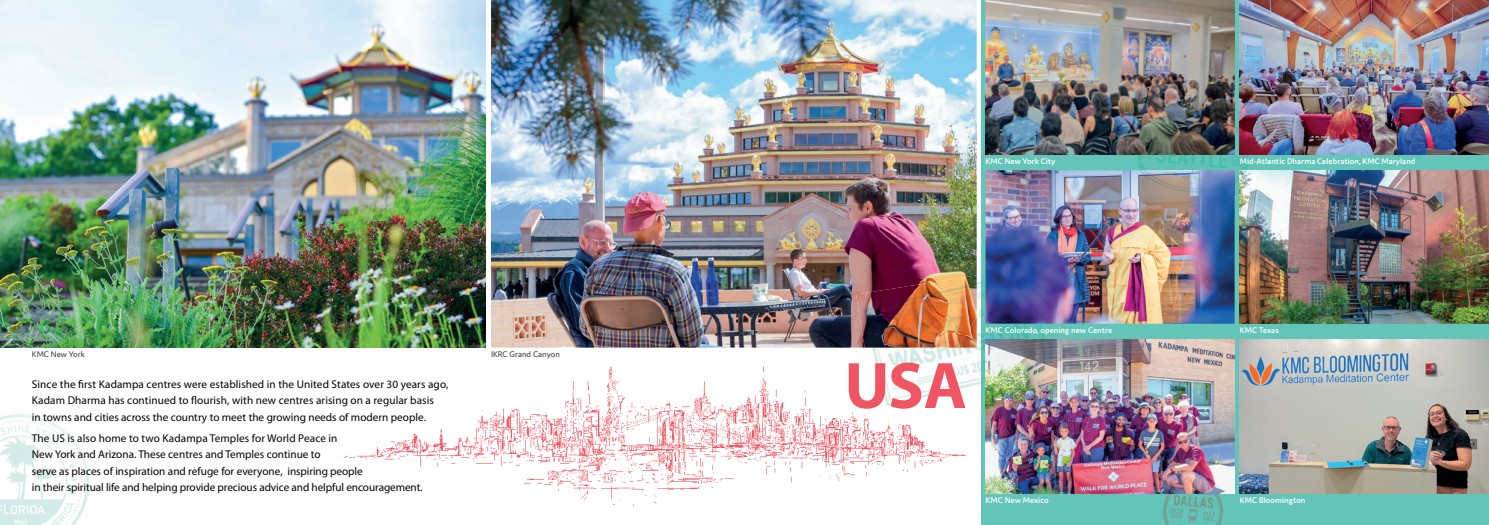
<style>
.page{position:relative;width:1489px;height:525px;background:#fff}
.page>*{position:absolute;margin:0;border:0;box-sizing:border-box;transform-origin:0 0}
.t1{font:700 66.25px "Myriad Pro";color:#ef5562}
.t2{font:11.25px/16.2px "Myriad Pro";color:#060101}
.t3{font:600 8.75px "Domus";color:#fff}
.t4{font:8.75px "Domus";color:#383f40}
</style>
<div class="page">
<img style="left:0;top:414px;width:89px;height:110px">
<div style="left:981px;top:0;width:507px;height:524px;background:#62c5b7"></div>
<img style="left:0;top:0;width:485px;height:347px">
<img style="left:491px;top:0;width:485px;height:347px">
<img style="left:343px;top:366px;width:623px;height:141px">
<img style="left:864px;top:274px;width:117px;height:125px">
<img style="left:981px;top:280px;width:79px;height:104px">
<img style="left:856px;top:275px;width:120px;height:72px">
<img style="left:867px;top:365px;width:99px;height:48px">
<img style="left:1239px;top:339px;width:249px;height:154px">
<img style="left:985px;top:170px;width:249px;height:153px">
<img style="left:1138px;top:109px;width:116px;height:86px">
<img style="left:1138px;top:170px;width:96px;height:25px">
<img style="left:985px;top:0;width:249px;height:154px">
<img style="left:1239px;top:0;width:249px;height:154px">
<img style="left:1154px;top:493px;width:74px;height:31px">
<img style="left:985px;top:339px;width:249px;height:154px">
<img style="left:1239px;top:170px;width:249px;height:153px">
<p class="t4" style="left:32px;top:349px;width:54px">KMC New York</p>
<p class="t4" style="left:491px;top:349px;width:70px">IKRC Grand Canyon</p>
<p class="t2" style="left:32px;top:375px;width:418px">Since the rst Kadampa centres were established in the United States over 30 years ago,<br>Kadam Dharma has continued to ourish, with new centres arising on a regular basis<br>in towns and cities across the country to meet the growing needs of modern people.</p>
<p class="t2" style="left:32px;top:430px;width:392px">The US is also home to two Kadampa Temples for World Peace in<br>New York and Arizona. These centres and Temples continue to<br>serve as places of inspiration and refuge for everyone, inspiring people<br>in their spiritual life and helping provide precious advice and helpful encouragement.</p>
<p class="t3" style="left:985px;top:156px;width:71px">KMC New York City</p>
<p class="t3" style="left:1239px;top:156px;width:177px">Mid-Atlantic Dharma Celebration, KMC Maryland</p>
<h1 class="t1" style="left:844px;top:342px;width:124px">USA</h1>
<p class="t3" style="left:985px;top:325px;width:128px">KMC Colorado, opening new Centre</p>
<p class="t3" style="left:985px;top:494px;width:65px">KMC New Mexico</p>
<p class="t3" style="left:1239px;top:325px;width:41px">KMC Texas</p>
<p class="t3" style="left:1239px;top:494px;width:67px">KMC Bloomington</p>
</div>
